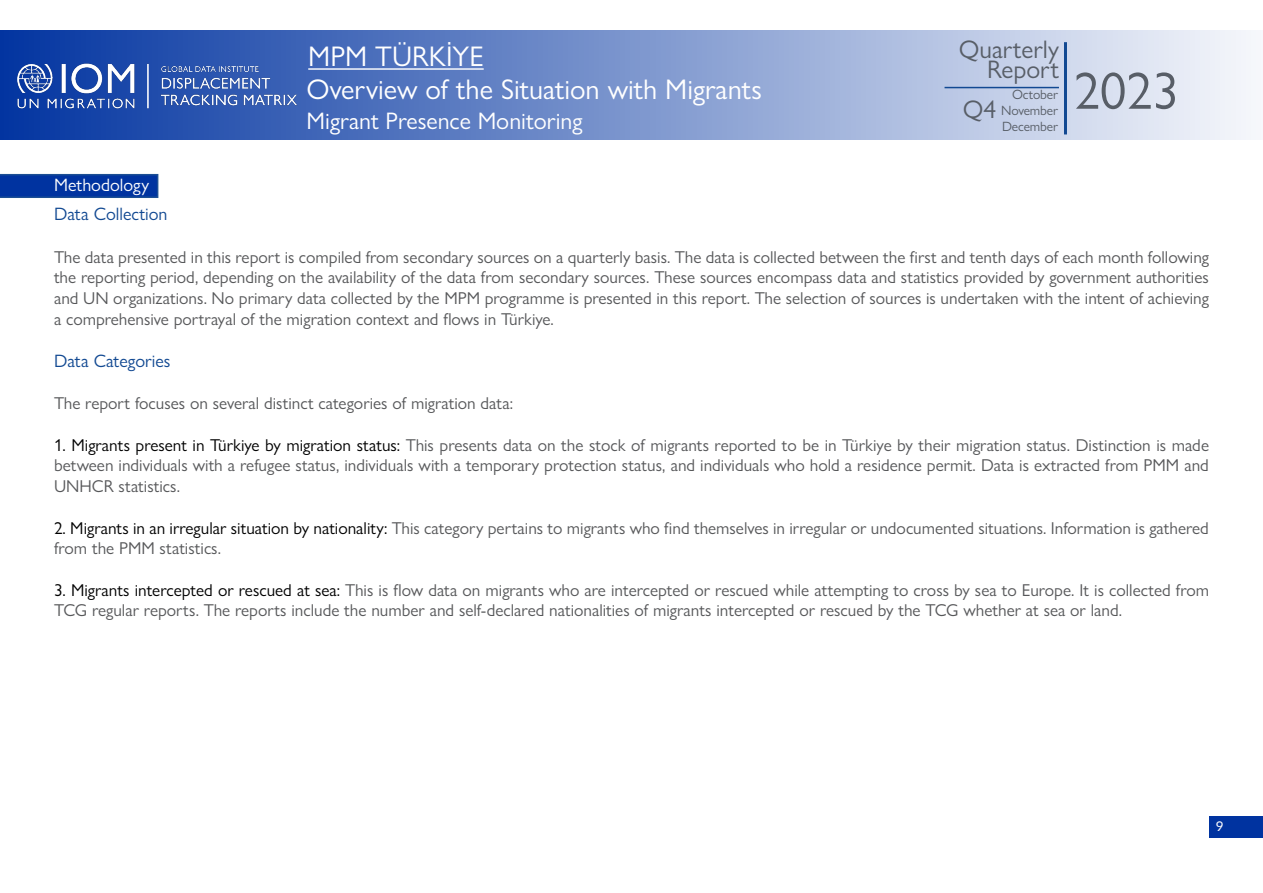
<style>
.page{position:relative;width:1263px;height:893px;background:#fff}
.page>*{position:absolute;margin:0;border:0;box-sizing:border-box;transform-origin:0 0}
.t1{font:52.5px "Gill Sans Nova";color:#585e67}
.t2{font:28.5px "Gill Sans Nova";color:#fff}
.t3{font:25.5px/20.5px "Gill Sans Nova";color:#585e67;text-align:right}
.t4{font:24px "Gill Sans Nova";color:#fff}
.t5{font:18px "Gill Sans Nova";color:#124992}
.t6{font:18px "Gill Sans Nova";color:#fff}
.t7{font:17.25px/20.7px "Gill Sans Nova";color:#57585a;text-align:justify}
.t8{font:13.5px/16px "Gill Sans Nova";letter-spacing:-.01em;color:#585e67;text-align:justify}
.t9{font:13.5px "Lato";color:#fff}
.s1{color:#000}
</style>
<div class="page">
<div style="left:0;top:30px;width:1263px;height:110px;background:linear-gradient(to right,#0234a0,#f6f7fb)"></div>
<hr style="left:308px;top:68px;width:176px;height:2px;background:#fff">
<hr style="left:944px;top:87px;width:115px;height:1px;background:#124992">
<hr style="left:1064px;top:42px;width:3px;height:92px;background:#124992">
<img style="left:12px;top:49px;width:292px;height:73px">
<div style="left:1209px;top:816px;width:54px;height:21px;background:#0033a0"></div>
<svg style="left:0;top:174px;width:158px;height:24px;background:#03369e"></svg>
<h2 class="t2" style="left:308px;top:39px;width:177px">MPM TÜRKİYE</h2>
<h3 class="t3" style="left:959px;top:39px;width:102px">Quarterly<br>Report</h3>
<p class="t8" style="left:1001px;top:86px;width:58px;text-indent:11px">October November December</p>
<h2 class="t2" style="left:307px;top:72px;width:457px">Overview of the Situation with Migrants</h2>
<h1 class="t1" style="left:1074px;top:59px;width:106px">2023</h1>
<h3 class="t3" style="left:963px;top:99px;width:35px">Q4</h3>
<h3 class="t4" style="left:307px;top:106px;width:277px">Migrant Presence Monitoring</h3>
<p class="t6" style="left:54px;top:174px;width:97px">Methodology</p>
<p class="t5" style="left:54px;top:203px;width:115px">Data Collection</p>
<p class="t7" style="left:54px;top:246px;width:1156px">The data presented in this report is compiled from secondary sources on a quarterly basis. The data is collected between the first and tenth days of each month following the reporting period, depending on the availability of the data from secondary sources. These sources encompass data and statistics provided by government authorities and UN organizations. No primary data collected by the MPM programme is presented in this report. The selection of sources is undertaken with the intent of achieving a comprehensive portrayal of the migration context and flows in Türkiye.</p>
<p class="t5" style="left:54px;top:350px;width:118px">Data Categories</p>
<p class="t7" style="left:54px;top:393px;width:460px">The report focuses on several distinct categories of migration data:</p>
<p class="t7" style="left:54px;top:434px;width:1156px"><span class="s1">1. Migrants present in Türkiye by migration status:</span> This presents data on the stock of migrants reported to be in Türkiye by their migration status. Distinction is made between individuals with a refugee status, individuals with a temporary protection status, and individuals who hold a residence permit. Data is extracted from PMM and UNHCR statistics.</p>
<p class="t7" style="left:54px;top:517px;width:1156px"><span class="s1">2. Migrants in an irregular situation by nationality:</span> This category pertains to migrants who find themselves in irregular or undocumented situations. Information is gathered from the PMM statistics.</p>
<p class="t7" style="left:54px;top:579px;width:1156px"><span class="s1">3. Migrants intercepted or rescued at sea:</span> This is flow data on migrants who are intercepted or rescued while attempting to cross by sea to Europe. It is collected from<br>TCG regular reports. The reports include the number and self-declared nationalities of migrants intercepted or rescued by the TCG whether at sea or land.</p>
<p class="t9" style="left:1216px;top:816px;width:9px">9</p>
</div>
